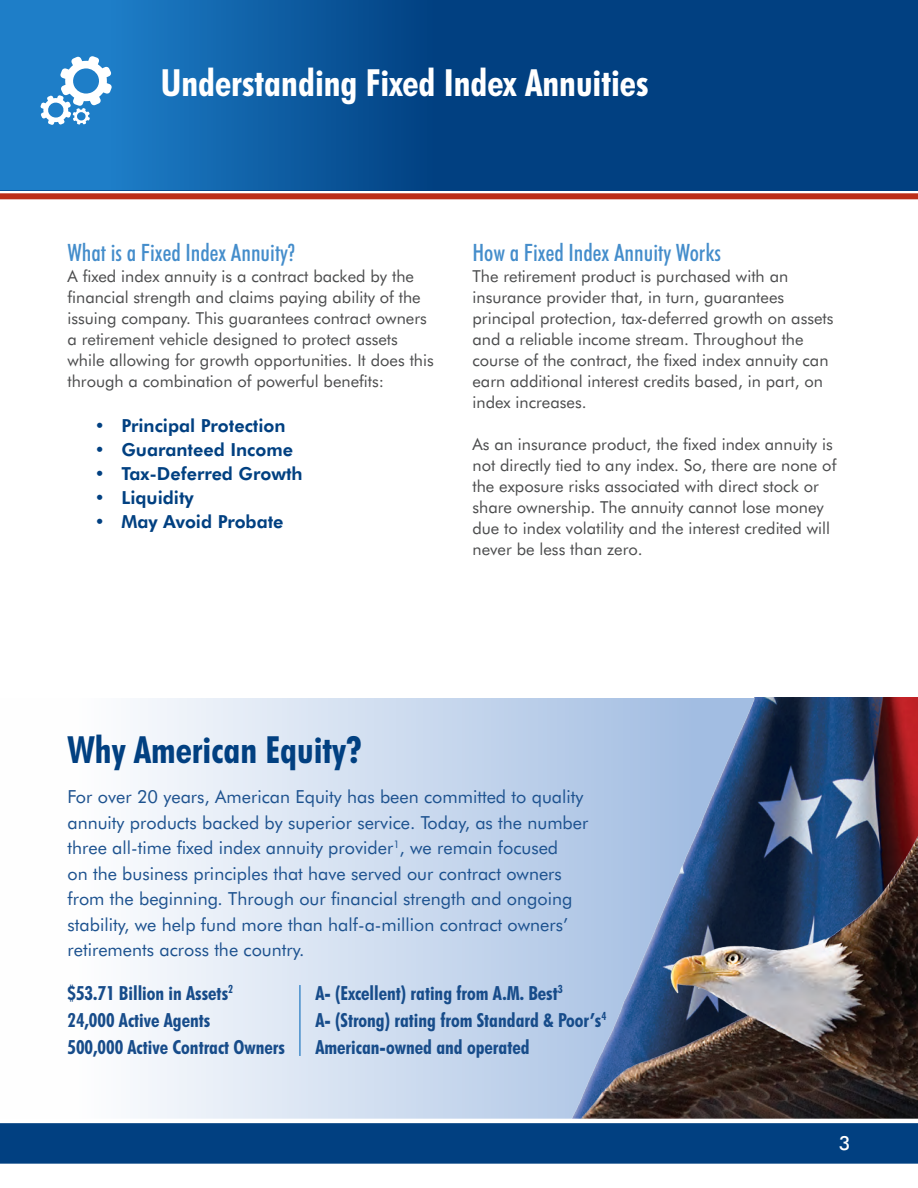
<style>
.page{position:relative;width:918px;height:1188px;background:#fff}
.page>*{position:absolute;margin:0;border:0;box-sizing:border-box;transform-origin:0 0}
.t1{font:700 condensed 37.5px "Futura BT";color:#fff}
.t2{font:700 condensed 37.5px "Futura BT";color:#014081}
.t3{font:500 condensed 24px "Futura BT";color:#448dcb}
.t4{font:700 condensed 19.5px "Futura BT";color:#174c8a}
.t5{font:500 19.5px "Futura BT";color:#fff}
.t6{font:18px/25.5px "Futura BT";color:#1d528f}
.t7{font:800 18px "Futura BT";color:#014081}
.t8{font:16.5px/21px "Futura BT";color:#4b4c4d}
</style>
<div class="page">
<div style="left:0;top:0;width:918px;height:190px;background:#014081"></div>
<svg style="left:0;top:0;width:387px;height:190px"></svg>
<div style="left:0;top:193px;width:918px;height:6px;background:#bc2e18"></div>
<svg style="left:140px;top:698px;width:373px;height:418px"></svg>
<div style="left:513px;top:698px;width:405px;height:418px;background:#bacee9"></div>
<img style="left:550px;top:699px;width:368px;height:417px">
<hr style="left:299px;top:985px;width:2px;height:71px;background:#448dcb">
<svg style="left:0;top:1116px;width:918px;height:48px"></svg>
<svg style="left:41px;top:56px;width:71px;height:69px"></svg>
<p class="t1" style="left:161px;top:60px;width:489px">Understanding Fixed Index Annuities</p>
<p class="t3" style="left:68px;top:238px;width:229px">What is a Fixed Index Annuity?</p>
<p class="t8" style="left:68px;top:266px;width:368px">A fixed index annuity is a contract backed by the financial strength and claims paying ability of the issuing company. This guarantees contract owners a retirement vehicle designed to protect assets while allowing for growth opportunities. It does this through a combination of powerful benefits:</p>
<p class="t7" style="left:94px;top:415px;width:193px">• Principal Protection</p>
<p class="t7" style="left:94px;top:439px;width:200px">• Guaranteed Income</p>
<p class="t7" style="left:94px;top:463px;width:210px">• Tax-Deferred Growth</p>
<p class="t7" style="left:94px;top:487px;width:101px">• Liquidity</p>
<p class="t7" style="left:94px;top:511px;width:191px">• May Avoid Probate</p>
<p class="t3" style="left:472px;top:238px;width:250px">How a Fixed Index Annuity Works</p>
<p class="t8" style="left:472px;top:266px;width:363px">The retirement product is purchased with an insurance provider that, in turn, guarantees principal protection, tax-deferred growth on assets and a reliable income stream. Throughout the course of the contract, the fixed index annuity can earn additional interest credits based, in part, on index increases.</p>
<p class="t8" style="left:472px;top:434px;width:365px">As an insurance product, the fixed index annuity is not directly tied to any index. So, there are none of the exposure risks associated with direct stock or share ownership. The annuity cannot lose money due to index volatility and the interest credited will never be less than zero.</p>
<p class="t2" style="left:68px;top:726px;width:296px">Why American Equity?</p>
<p class="t6" style="left:67px;top:784px;width:523px">For over 20 years, American Equity has been committed to quality annuity products backed by superior service. Today, as the number three all-time fixed index annuity provider<sup>1</sup>, we remain focused<br>on the business principles that have served our contract owners from the beginning. Through our financial strength and ongoing stability, we help fund more than half-a-million contract owners’ retirements across the country.</p>
<p class="t4" style="left:68px;top:981px;width:167px">$53.71 Billion in Assets<sup>2</sup></p>
<p class="t4" style="left:68px;top:1008px;width:144px">24,000 Active Agents</p>
<p class="t4" style="left:68px;top:1035px;width:219px">500,000 Active Contract Owners</p>
<p class="t4" style="left:315px;top:981px;width:249px">A- (Excellent) rating from A.M. Best<sup>3</sup></p>
<p class="t4" style="left:315px;top:1008px;width:293px">A- (Strong) rating from Standard &amp; Poor’s<sup>4</sup></p>
<p class="t4" style="left:315px;top:1035px;width:216px">American-owned and operated</p>
<p class="t5" style="left:839px;top:1131px;width:13px">3</p>
</div>
